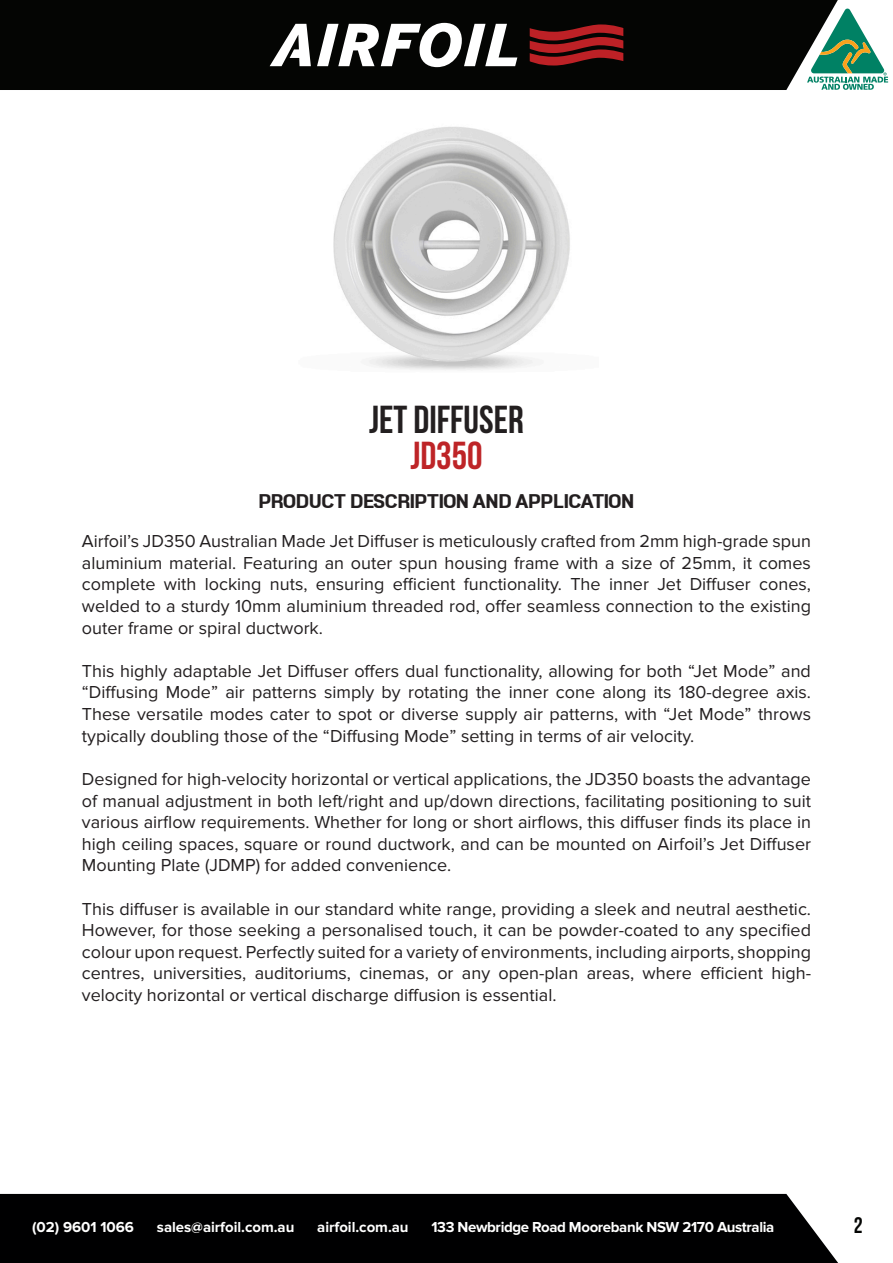
<style>
.page{position:relative;width:893px;height:1263px;background:#fff}
.page>*{position:absolute;margin:0;border:0;box-sizing:border-box;transform-origin:0 0}
.t1{font:700 39px "Bebas Neue";color:#231f20}
.t2{font:700 39px "Bebas Neue";color:#be2427}
.t3{font:700 24px "LT Emphasis";color:#231f20}
.t4{font:700 22.5px "Bebas Neue";color:#040503}
.t5{font:18px/21.6px "Proxima Nova";color:#231f20;text-align:justify}
.t6{font:700 15px "Proxima Nova";color:#fff}
.t7{font:700 15px "Proxima Nova";letter-spacing:-.025em;color:#fff}
</style>
<div class="page">
<svg style="left:838px;top:8px;width:50px;height:82px"></svg>
<div style="left:0;top:0;width:838px;height:90px;background:#040503"></div>
<svg style="left:317px;top:23px;width:200px;height:44px"></svg>
<svg style="left:270px;top:24px;width:41px;height:42px"></svg>
<svg style="left:530px;top:24px;width:93px;height:42px;background:#731518"></svg>
<div style="left:0;top:1194px;width:838px;height:69px;background:#000001"></div>
<img style="left:333px;top:127px;width:237px;height:243px">
<p class="t1" style="left:369px;top:398px;width:156px">JET DIFFUSER</p>
<p class="t2" style="left:410px;top:434px;width:74px">JD350</p>
<p class="t3" style="left:259px;top:489px;width:377px">PRODUCT DESCRIPTION AND APPLICATION</p>
<p class="t5" style="left:82px;top:531px;width:731px">Airfoil’s JD350 Australian Made Jet Diffuser is meticulously crafted from 2mm high-grade spun aluminium material. Featuring an outer spun housing frame with a size of 25mm, it comes complete with locking nuts, ensuring efficient functionality. The inner Jet Diffuser cones, welded to a sturdy 10mm aluminium threaded rod, offer seamless connection to the existing outer frame or spiral ductwork.</p>
<p class="t5" style="left:82px;top:660px;width:731px">This highly adaptable Jet Diffuser offers dual functionality, allowing for both “Jet Mode” and “Diffusing Mode” air patterns simply by rotating the inner cone along its 180-degree axis.<br>These versatile modes cater to spot or diverse supply air patterns, with “Jet Mode” throws typically doubling those of the “Diffusing Mode” setting in terms of air velocity.</p>
<p class="t5" style="left:82px;top:768px;width:731px">Designed for high-velocity horizontal or vertical applications, the JD350 boasts the advantage of manual adjustment in both left/right and up/down directions, facilitating positioning to suit various airflow requirements. Whether for long or short airflows, this diffuser finds its place in high ceiling spaces, square or round ductwork, and can be mounted on Airfoil’s Jet Diffuser Mounting Plate (JDMP) for added convenience.</p>
<p class="t5" style="left:82px;top:898px;width:731px">This diffuser is available in our standard white range, providing a sleek and neutral aesthetic.<br>However, for those seeking a personalised touch, it can be powder-coated to any specified colour upon request. Perfectly suited for a variety of environments, including airports, shopping centres, universities, auditoriums, cinemas, or any open-plan areas, where efficient high&shy;velocity horizontal or vertical discharge diffusion is essential.</p>
<p class="t6" style="left:32px;top:1218px;width:103px">(02) 9601 1066</p>
<p class="t6" style="left:157px;top:1218px;width:139px">sales@airfoil.com.au</p>
<p class="t6" style="left:317px;top:1218px;width:93px">airfoil.com.au</p>
<p class="t7" style="left:431px;top:1218px;width:344px">133 Newbridge Road Moorebank NSW 2170 Australia</p>
<p class="t4" style="left:854px;top:1213px;width:10px">2</p>
</div>
